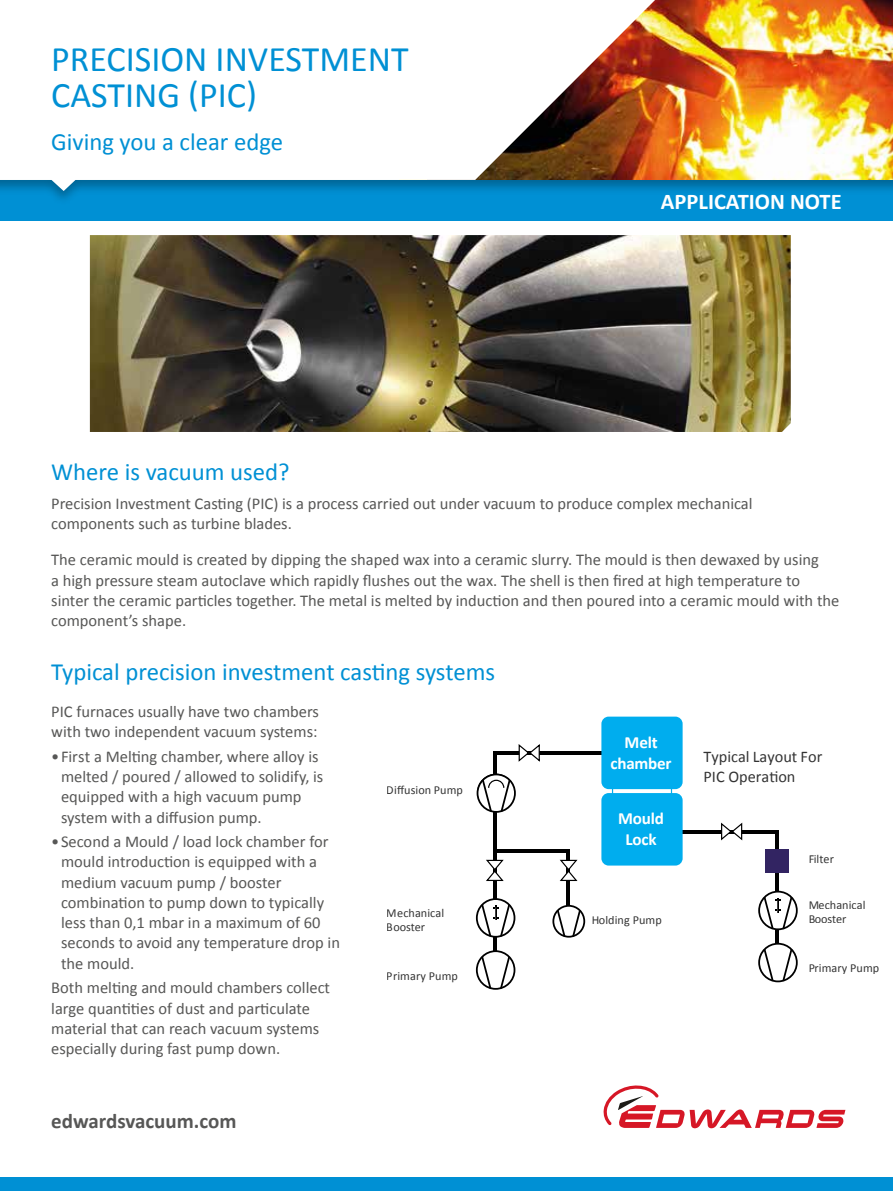
<style>
.page{position:relative;width:893px;height:1191px;background:#fff}
.page>*{position:absolute;margin:0;border:0;box-sizing:border-box;transform-origin:0 0}
.t1{font:36px/36px "Calibri";color:#0090d4}
.t2{font:24.75px "Calibri";color:#0090d4}
.t3{font:700 22.5px "Calibri";color:#fff}
.t4{font:700 21px "Calibri";color:#575756}
.t5{font:700 17.1px/20.5px "Calibri";letter-spacing:-.01em;color:#fff;text-align:center}
.t6{font:16.5px/20.2px "Calibri";color:#575756}
.t7{font:16.35px/19.5px "Calibri";color:#000}
.t8{font:12.15px/14.2px "Calibri";letter-spacing:.005em;color:#000}
</style>
<div class="page">
<div style="left:0;top:178px;width:893px;height:42px;background:#0090d4"></div>
<div style="left:0;top:1177px;width:893px;height:14px;background:#0090d4"></div>
<svg style="left:0;top:180px;width:893px;height:11px"></svg>
<img style="left:655px;top:0;width:238px;height:180px">
<svg style="left:0;top:0;width:655px;height:180px"></svg>
<hr style="left:495px;top:751px;width:169px;height:3px;background:#000">
<hr style="left:776px;top:830px;width:3px;height:133px;background:#000">
<hr style="left:608px;top:830px;width:170px;height:3px;background:#000">
<hr style="left:495px;top:849px;width:75px;height:3px;background:#000">
<div style="left:759px;top:943px;width:38px;height:38px;background:#fff;border-radius:50%"></div>
<div style="left:758px;top:942px;width:40px;height:40px;border:2px solid #000;border-radius:50%"></div>
<svg style="left:762px;top:947px;width:13px;height:35px"></svg>
<svg style="left:781px;top:947px;width:13px;height:35px"></svg>
<svg style="left:720px;top:822px;width:23px;height:19px"></svg>
<svg style="left:518px;top:744px;width:22px;height:18px"></svg>
<hr style="left:567px;top:849px;width:3px;height:74px;background:#000">
<div style="left:552px;top:905px;width:33px;height:32px;border:2px solid #000;border-radius:50%"></div>
<svg style="left:555px;top:908px;width:27px;height:30px"></svg>
<svg style="left:759px;top:891px;width:38px;height:38px"></svg>
<div style="left:758px;top:890px;width:40px;height:40px;border:2px solid #000;border-radius:50%"></div>
<svg style="left:762px;top:895px;width:32px;height:36px"></svg>
<div style="left:601px;top:793px;width:82px;height:72px;background:#00adee;border-radius:7px"></div>
<div style="left:601px;top:716px;width:82px;height:73px;background:#00adee;border-radius:7px"></div>
<div style="left:766px;top:849px;width:23px;height:23px;background:#322462"></div>
<hr style="left:494px;top:751px;width:3px;height:219px;background:#000">
<div style="left:477px;top:951px;width:37px;height:37px;background:#fff;border-radius:50%"></div>
<div style="left:476px;top:950px;width:39px;height:39px;border:2px solid #000;border-radius:50%"></div>
<svg style="left:480px;top:954px;width:13px;height:36px"></svg>
<svg style="left:499px;top:954px;width:12px;height:36px"></svg>
<svg style="left:477px;top:899px;width:37px;height:37px"></svg>
<div style="left:476px;top:898px;width:39px;height:39px;border:2px solid #000;border-radius:50%"></div>
<svg style="left:480px;top:902px;width:31px;height:36px"></svg>
<svg style="left:486px;top:859px;width:18px;height:22px"></svg>
<svg style="left:559px;top:859px;width:19px;height:22px"></svg>
<svg style="left:477px;top:774px;width:38px;height:38px"></svg>
<div style="left:477px;top:773px;width:39px;height:39px;border:2px solid #000;border-radius:50%"></div>
<svg style="left:481px;top:777px;width:31px;height:36px"></svg>
<svg style="left:604px;top:1085px;width:241px;height:43px"></svg>
<img style="left:90px;top:235px;width:701px;height:197px">
<h1 class="t1" style="left:51px;top:39px;width:359px">PRECISION INVESTMENT<br>CASTING (PIC)</h1>
<h2 class="t2" style="left:51px;top:127px;width:234px">Giving you a clear edge</h2>
<h2 class="t2" style="left:51px;top:456px;width:240px">Where is vacuum used?</h2>
<h3 class="t3" style="left:661px;top:187px;width:182px">APPLICATION NOTE</h3>
<p class="t6" style="left:51px;top:492px;width:703px">Precision Investment Casting (PIC) is a process carried out under vacuum to produce complex mechanical components such as turbine blades.</p>
<p class="t6" style="left:51px;top:549px;width:790px">The ceramic mould is created by dipping the shaped wax into a ceramic slurry. The mould is then dewaxed by using<br>a high pressure steam autoclave which rapidly flushes out the wax. The shell is then fired at high temperature to sinter the ceramic particles together. The metal is melted by induction and then poured into a ceramic mould with the component’s shape.</p>
<h2 class="t2" style="left:51px;top:656px;width:445px">Typical precision investment casting systems</h2>
<p class="t6" style="left:51px;top:701px;width:269px">PIC furnaces usually have two chambers with two independent vacuum systems:</p>
<p class="t6" style="left:61px;top:745px;width:264px;text-indent:-10px">•First a Melting chamber, where alloy is melted / poured / allowed to solidify, is equipped with a high vacuum pump system with a diffusion pump.</p>
<p class="t6" style="left:61px;top:831px;width:280px;text-indent:-10px">•Second a Mould / load lock chamber for mould introduction is equipped with a medium vacuum pump / booster combination to pump down to typically less than 0,1 mbar in a maximum of 60 seconds to avoid any temperature drop in the mould.</p>
<p class="t6" style="left:51px;top:977px;width:280px">Both melting and mould chambers collect large quantities of dust and particulate material that can reach vacuum systems especially during fast pump down.</p>
<p class="t4" style="left:51px;top:1107px;width:187px">edwardsvacuum.com</p>
<p class="t8" style="left:387px;top:782px;width:78px">Diffusion Pump</p>
<p class="t8" style="left:387px;top:905px;width:59px">Mechanical<br>Booster</p>
<p class="t8" style="left:387px;top:968px;width:73px">Primary Pump</p>
<p class="t5" style="left:610px;top:731px;width:63px">Melt chamber</p>
<p class="t5" style="left:618px;top:807px;width:47px">Mould<br>Lock</p>
<p class="t8" style="left:591px;top:912px;width:72px">Holding Pump</p>
<p class="t7" style="left:703px;top:746px;width:120px">Typical Layout For<br>PIC Operation</p>
<p class="t8" style="left:808px;top:851px;width:27px">Filter</p>
<p class="t8" style="left:808px;top:896px;width:59px">Mechanical</p>
<p class="t8" style="left:808px;top:911px;width:40px">Booster</p>
<p class="t8" style="left:808px;top:960px;width:73px">Primary Pump</p>
</div>
